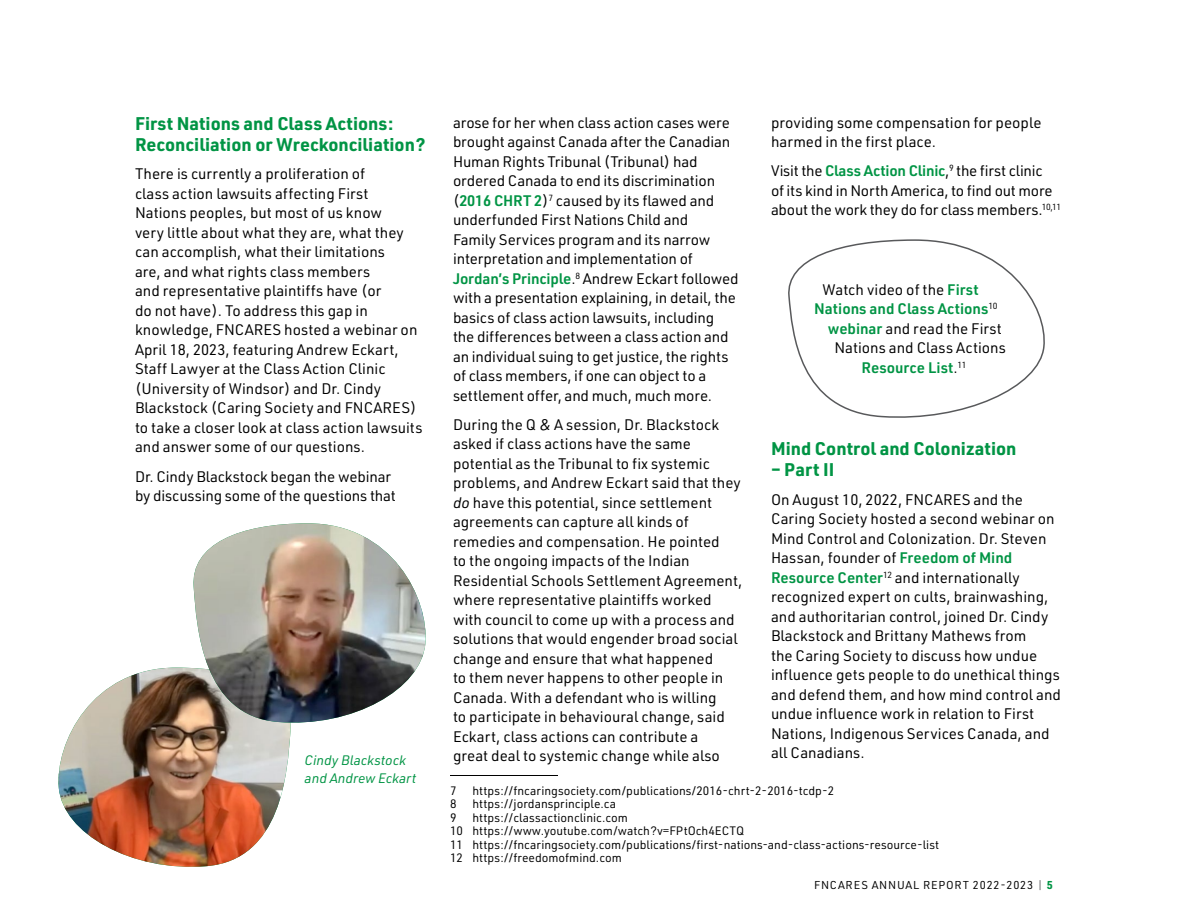
<style>
.page{position:relative;width:1188px;height:918px;background:#fff}
.page>*{position:absolute;margin:0;border:0;box-sizing:border-box;transform-origin:0 0}
.head3_38487{font:700 18px/21px "URWDIN";color:#009444}
.body_38487{font:15px/19.5px "URWDIN";color:#000}
.body_38487-2{font:600 15px "URWDIN";color:#009444}
.caption_38487{font:italic 13.5px/18px "URWDIN";color:#009444}
.footnote_38487{font:12px "URWDIN";color:#000}
.t1{font:11.25px "URWDIN";letter-spacing:.07em;color:#000}
.s1{font-weight:600;color:#009444}
.s2{font-style:italic}
.s3{font-weight:400;color:#000}
.s4{color:#58595b}
.s5{font-weight:700;color:#009444}
</style>
<div class="page">
<hr style="left:450px;top:775px;width:108px;height:1px;background:#000">
<svg style="left:788px;top:239px;width:257px;height:179px"></svg>
<img style="left:58px;top:668px;width:233px;height:199px">
<svg style="left:191px;top:668px;width:100px;height:60px"></svg>
<img style="left:192px;top:523px;width:234px;height:201px">
<p class="head3_38487" style="left:135px;top:112px;width:292px">First Nations and Class Actions:<br>Reconciliation or Wreckonciliation?</p>
<p class="body_38487" style="left:135px;top:164px;width:289px">There is currently a proliferation of<br>class action lawsuits affecting First Nations peoples, but most of us know<br>very little about what they are, what they can accomplish, what their limitations<br>are, and what rights class members<br>and representative plaintiffs have (or<br>do not have). To address this gap in knowledge, FNCARES hosted a webinar on April 18, 2023, featuring Andrew Eckart, Staff Lawyer at the Class Action Clinic (University of Windsor) and Dr. Cindy Blackstock (Caring Society and FNCARES) to take a closer look at class action lawsuits and answer some of our questions.</p>
<p class="body_38487" style="left:135px;top:466px;width:262px">Dr. Cindy Blackstock began the webinar by discussing some of the questions that</p>
<p class="caption_38487" style="left:305px;top:751px;width:113px">Cindy Blackstock and Andrew Eckart</p>
<p class="body_38487" style="left:453px;top:112px;width:287px">arose for her when class action cases were brought against Canada after the Canadian Human Rights Tribunal (Tribunal) had ordered Canada to end its discrimination (<span class="s1">2016 CHRT 2</span>)<sup>7</sup> caused by its flawed and underfunded First Nations Child and<br>Family Services program and its narrow interpretation and implementation of <span class="s1">Jordan’s Principle</span>.<sup>8</sup> Andrew Eckart followed with a presentation explaining, in detail, the basics of class action lawsuits, including the differences between a class action and an individual suing to get justice, the rights of class members, if one can object to a settlement offer, and much, much more.</p>
<p class="body_38487" style="left:453px;top:414px;width:291px">During the Q &amp; A session, Dr. Blackstock asked if class actions have the same potential as the Tribunal to fix systemic problems, and Andrew Eckart said that they <span class="s2">do</span> have this potential, since settlement agreements can capture all kinds of remedies and compensation. He pointed<br>to the ongoing impacts of the Indian Residential Schools Settlement Agreement, where representative plaintiffs worked with council to come up with a process and solutions that would engender broad social change and ensure that what happened<br>to them never happens to other people in Canada. With a defendant who is willing<br>to participate in behavioural change, said Eckart, class actions can contribute a<br>great deal to systemic change while also</p>
<p class="body_38487" style="left:771px;top:112px;width:272px">providing some compensation for people harmed in the first place.</p>
<p class="body_38487" style="left:771px;top:161px;width:292px">Visit the <span class="s1">Class Action Clinic</span>,<sup>9</sup> the first clinic<br>of its kind in North America, to find out more about the work they do for class members.<sup>10,11</sup></p>
<p class="body_38487" style="left:822px;top:279px;width:158px">Watch video of the <span class="s1">First</span></p>
<p class="body_38487-2" style="left:814px;top:299px;width:185px">Nations and Class Actions<sup>10</sup></p>
<p class="body_38487" style="left:828px;top:318px;width:176px"><span class="s1">webinar</span> and read the First</p>
<p class="body_38487" style="left:834px;top:338px;width:173px">Nations and Class Actions</p>
<p class="body_38487-2" style="left:862px;top:357px;width:107px">Resource List<span class="s3">.</span><sup>11</sup></p>
<p class="head3_38487" style="left:771px;top:438px;width:247px">Mind Control and Colonization</p>
<p class="head3_38487" style="left:771px;top:459px;width:65px">– Part II</p>
<p class="body_38487" style="left:771px;top:489px;width:291px">On August 10, 2022, FNCARES and the Caring Society hosted a second webinar on Mind Control and Colonization. Dr. Steven Hassan, founder of <span class="s1">Freedom of Mind Resource Center</span><sup>12</sup> and internationally recognized expert on cults, brainwashing, and authoritarian control, joined Dr. Cindy Blackstock and Brittany Mathews from<br>the Caring Society to discuss how undue influence gets people to do unethical things and defend them, and how mind control and undue influence work in relation to First Nations, Indigenous Services Canada, and all Canadians.</p>
<p class="footnote_38487" style="left:450px;top:783px;width:8px">7</p>
<p class="footnote_38487" style="left:472px;top:783px;width:363px">https://fncaringsociety.com/publications/2016-chrt-2-2016-tcdp-2</p>
<p class="footnote_38487" style="left:450px;top:796px;width:8px">8</p>
<p class="footnote_38487" style="left:472px;top:796px;width:145px">https://jordansprinciple.ca</p>
<p class="footnote_38487" style="left:450px;top:810px;width:8px">9</p>
<p class="footnote_38487" style="left:472px;top:810px;width:157px">https://classactionclinic.com</p>
<p class="footnote_38487" style="left:450px;top:823px;width:296px">10 https://www.youtube.com/watch?v=FPtOch4ECTQ</p>
<p class="footnote_38487" style="left:450px;top:837px;width:491px">11 https://fncaringsociety.com/publications/first-nations-and-class-actions-resource-list</p>
<p class="footnote_38487" style="left:450px;top:850px;width:173px">12 https://freedomofmind.com</p>
<p class="t1" style="left:814px;top:878px;width:240px">FNCARES ANNUAL REPORT 2022-2023 <span class="s4">|</span> <span class="s5">5</span></p>
</div>
